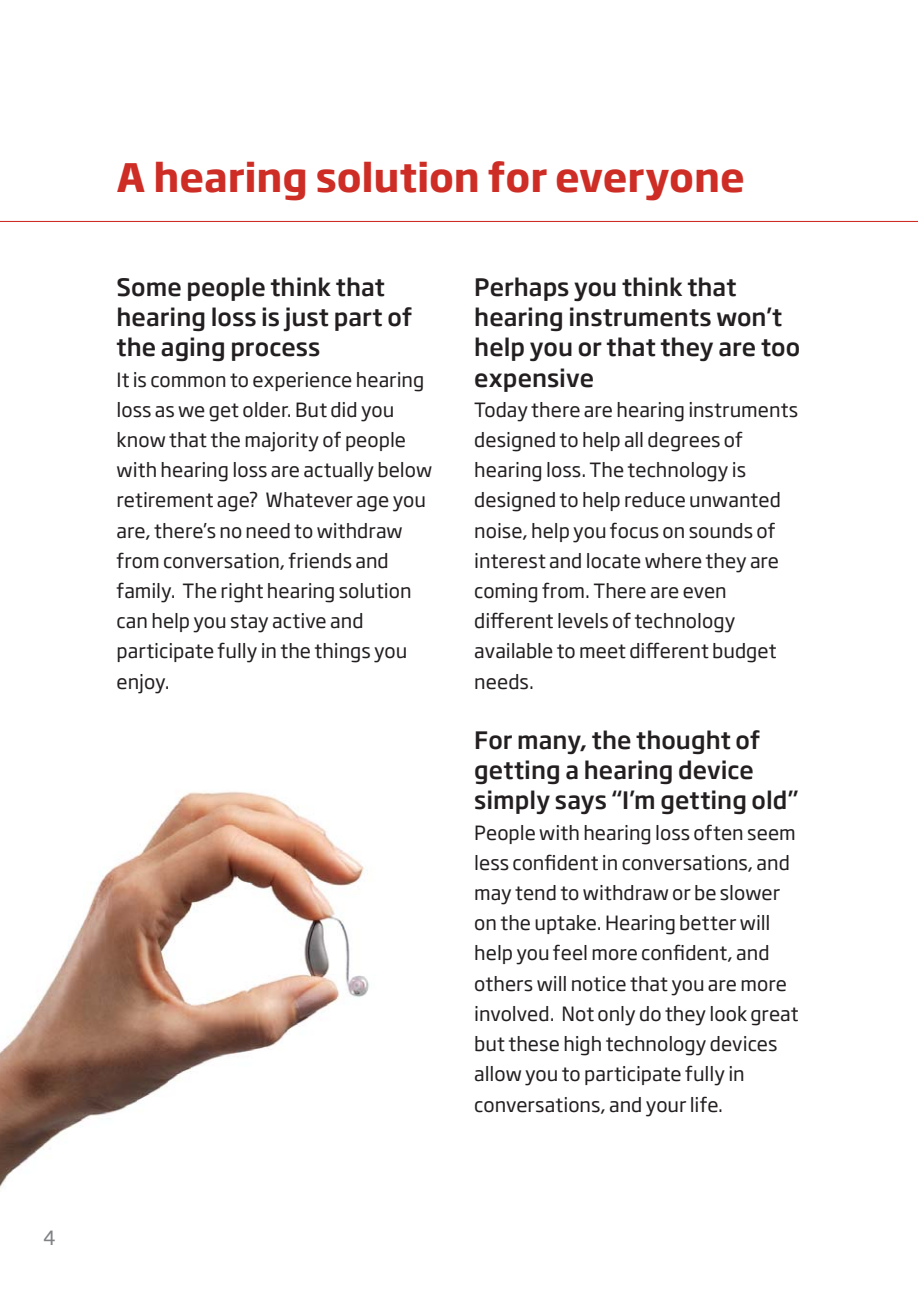
<style>
.page{position:relative;width:918px;height:1298px;background:#fff}
.page>*{position:absolute;margin:0;border:0;box-sizing:border-box;transform-origin:0 0}
.t1{font:700 38.8px "Soho Gothic Pro";color:#ce2d26}
.t2{font:500 23.8px/30.2px "Soho Gothic Pro";color:#231f20}
.t3{font:19.4px/30.2px "Soho Gothic Pro";color:#231f20}
.t4{font:19.4px "Soho Gothic Pro";color:#808285}
</style>
<div class="page">
<img style="left:0;top:791px;width:369px;height:397px">
<hr style="left:0;top:221px;width:918px;height:1px;background:#ce2d26">
<p class="t4" style="left:43px;top:1230px;width:14px">4</p>
<h1 class="t1" style="left:117px;top:156px;width:630px">A hearing solution for everyone</h1>
<p class="t2" style="left:117px;top:274px;width:297px">Some people think that hearing loss is just part of the aging process</p>
<p class="t3" style="left:117px;top:366px;width:317px">It is common to experience hearing loss as we get older. But did you know that the majority of people with hearing loss are actually below retirement age? Whatever age you are, there’s no need to withdraw from conversation, friends and family. The right hearing solution can help you stay active and participate fully in the things you enjoy.</p>
<p class="t2" style="left:474px;top:274px;width:327px">Perhaps you think that hearing instruments won’t help you or that they are too expensive</p>
<p class="t3" style="left:474px;top:396px;width:325px">Today there are hearing instruments designed to help all degrees of hearing loss. The technology is designed to help reduce unwanted noise, help you focus on sounds of interest and locate where they are coming from. There are even different levels of technology available to meet different budget needs.</p>
<p class="t2" style="left:474px;top:727px;width:326px">For many, the thought of getting a hearing device simply says “I’m getting old”</p>
<p class="t3" style="left:474px;top:819px;width:326px">People with hearing loss often seem less confident in conversations, and may tend to withdraw or be slower on the uptake. Hearing better will help you feel more confident, and others will notice that you are more involved. Not only do they look great but these high technology devices allow you to participate fully in conversations, and your life.</p>
</div>
